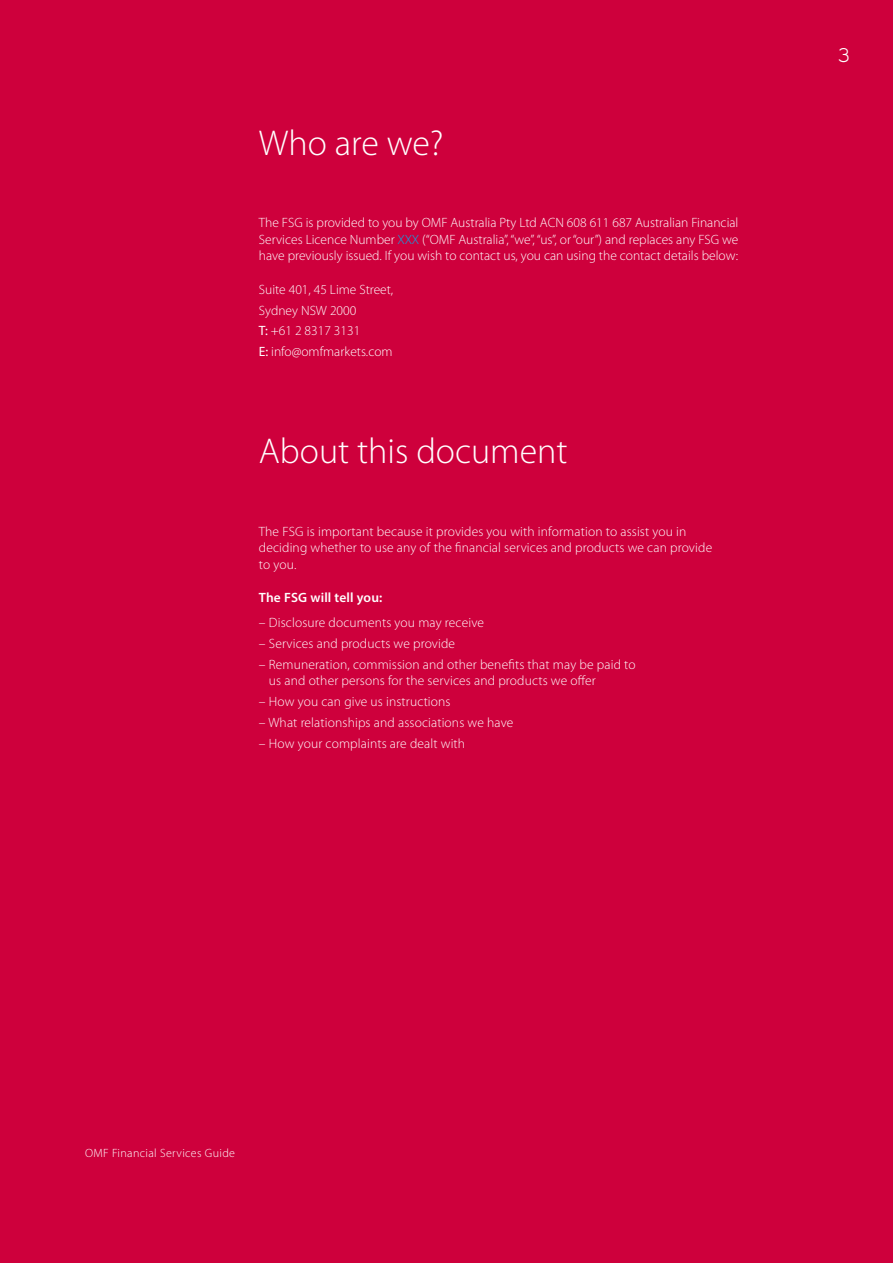
<style>
.page{position:relative;width:893px;height:1263px;background:#ce003c}
.page>*{position:absolute;margin:0;border:0;box-sizing:border-box;transform-origin:0 0}
.Uni_Sans___24___Whit{font:300 36px "Myriad Pro";color:#fff}
.t1{font:19.5px "Uni Sans Book";color:#fff}
.Body_Copy{font:300 13.5px/16.5px "Myriad Pro";letter-spacing:.01em;color:#fff}
.Uni_Sans___24___Whit-2{font:300 13.5px/16.5px "Myriad Pro";color:#fff;text-align:justify}
.Body_Copy-2{font:600 13.5px "Myriad Pro";letter-spacing:.015em;color:#fff}
.Uni_Sans___10___Whit{font:300 12px "Myriad Pro";letter-spacing:.03em;color:#fff}
.s1{color:#00aeef}
.s2{font-weight:400}
</style>
<div class="page">
<p class="Uni_Sans___24___Whit" style="left:259px;top:123px;width:186px">Who are we?</p>
<p class="Uni_Sans___24___Whit-2" style="left:259px;top:215px;width:481px">The FSG is provided to you by OMF Australia Pty Ltd ACN 608 611 687 Australian Financial Services Licence Number <span class="s1">XXX</span> (“OMF Australia”, “we”, “us”, or “our”) and replaces any FSG we have previously issued. If you wish to contact us, you can using the contact details below:</p>
<p class="Uni_Sans___24___Whit-2" style="left:259px;top:281px;width:136px">Suite 401, 45 Lime Street,</p>
<p class="Uni_Sans___24___Whit-2" style="left:259px;top:302px;width:99px">Sydney NSW 2000</p>
<p class="Uni_Sans___24___Whit-2" style="left:259px;top:323px;width:103px"><span class="s2">T:</span> +61 2 8317 3131</p>
<p class="Uni_Sans___24___Whit-2" style="left:259px;top:343px;width:135px"><span class="s2">E:</span> info@omfmarkets.com</p>
<p class="Uni_Sans___24___Whit" style="left:259px;top:431px;width:310px">About this document</p>
<p class="Body_Copy" style="left:259px;top:523px;width:455px">The FSG is important because it provides you with information to assist you in deciding whether to use any of the financial services and products we can provide to you.</p>
<p class="Body_Copy-2" style="left:259px;top:589px;width:125px">The FSG will tell you:</p>
<p class="Body_Copy" style="left:259px;top:615px;width:227px">– Disclosure documents you may receive</p>
<p class="Body_Copy" style="left:259px;top:636px;width:198px">– Services and products we provide</p>
<p class="Body_Copy" style="left:269px;top:656px;width:368px;text-indent:-10px">– Remuneration, commission and other benefits that may be paid to us and other persons for the services and products we offer</p>
<p class="Body_Copy" style="left:259px;top:694px;width:193px">– How you can give us instructions</p>
<p class="Body_Copy" style="left:259px;top:714px;width:256px">– What relationships and associations we have</p>
<p class="Body_Copy" style="left:259px;top:735px;width:208px">– How your complaints are dealt with</p>
<p class="t1" style="left:838px;top:44px;width:13px">3</p>
<p class="Uni_Sans___10___Whit" style="left:85px;top:1146px;width:152px">OMF Financial Services Guide</p>
</div>
